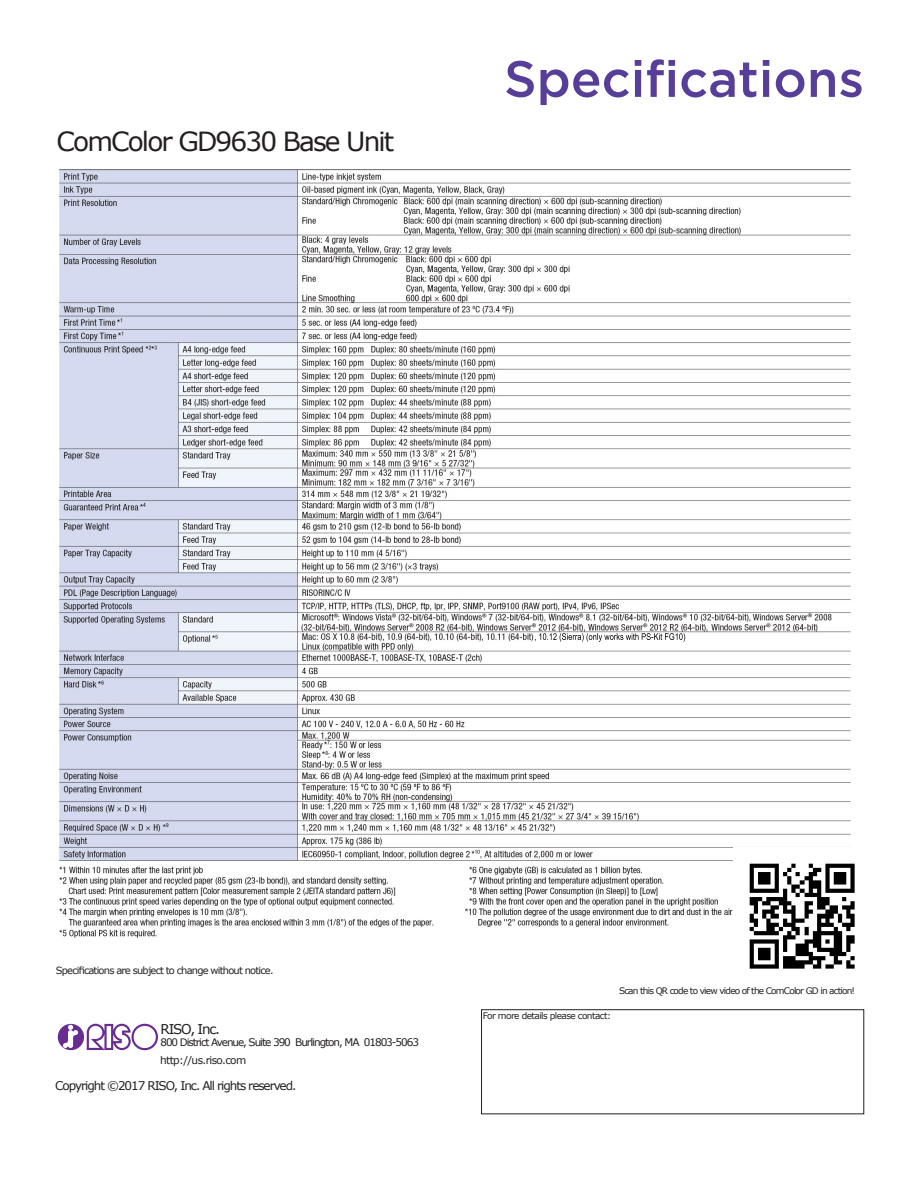
<style>
.page{position:relative;width:918px;height:1188px;background:#fff}
.page>*{position:absolute;margin:0;border:0;box-sizing:border-box;transform-origin:0 0}
.t1{font:500 51px "Gotham";color:#573e99}
.t2{font:26.4px "Verdana";letter-spacing:-.07em;color:#231f20}
.t3{font:13.5px "Verdana";letter-spacing:-.09em;color:#231f20}
.t4{font:12px "Verdana";letter-spacing:-.09em;color:#231f20}
.t5{font:10.5px "Verdana";letter-spacing:-.1em;color:#231f20}
.t6{font:10.5px "Verdana";letter-spacing:-.06em;color:#231f20}
.t7{font:9.9px "Verdana";letter-spacing:-.08em;color:#231f20}
.t8{font:9px "Verdana";letter-spacing:-.09em;color:#231f20}
.t9{font:9px "Verdana";letter-spacing:-.065em;color:#231f20}
.s1{font-size:10.35px}
</style>
<div class="page">
<div style="left:481px;top:1009px;width:383px;height:105px;border:1px solid #231f20"></div>
<svg style="left:58px;top:1024px;width:100px;height:26px"></svg>
<img style="left:59px;top:169px;width:792px;height:769px">
<img style="left:734px;top:848px;width:121px;height:121px">
<p class="t2" style="left:57px;top:123px;width:339px">ComColor GD9630 Base Unit</p>
<p class="t1" style="left:504px;top:45px;width:362px">Specifications</p>
<p class="t7" style="left:56px;top:963px;width:219px">Specifications are subject to change without notice.</p>
<p class="t3" style="left:161px;top:1020px;width:61px">RISO, Inc.</p>
<p class="t5" style="left:161px;top:1035px;width:260px"><span class="s1">800 District Avenue,</span> Suite 390 Burlington, MA 01803-5063</p>
<p class="t6" style="left:160px;top:1053px;width:87px">http://us.riso.com</p>
<p class="t4" style="left:55px;top:1077px;width:243px">Copyright ©2017 RISO, Inc. All rights reserved.</p>
<p class="t9" style="left:483px;top:1010px;width:130px">For more details please contact:</p>
<p class="t8" style="left:619px;top:985px;width:238px">Scan this QR code to view video of the ComColor GD in action!</p>
</div>
